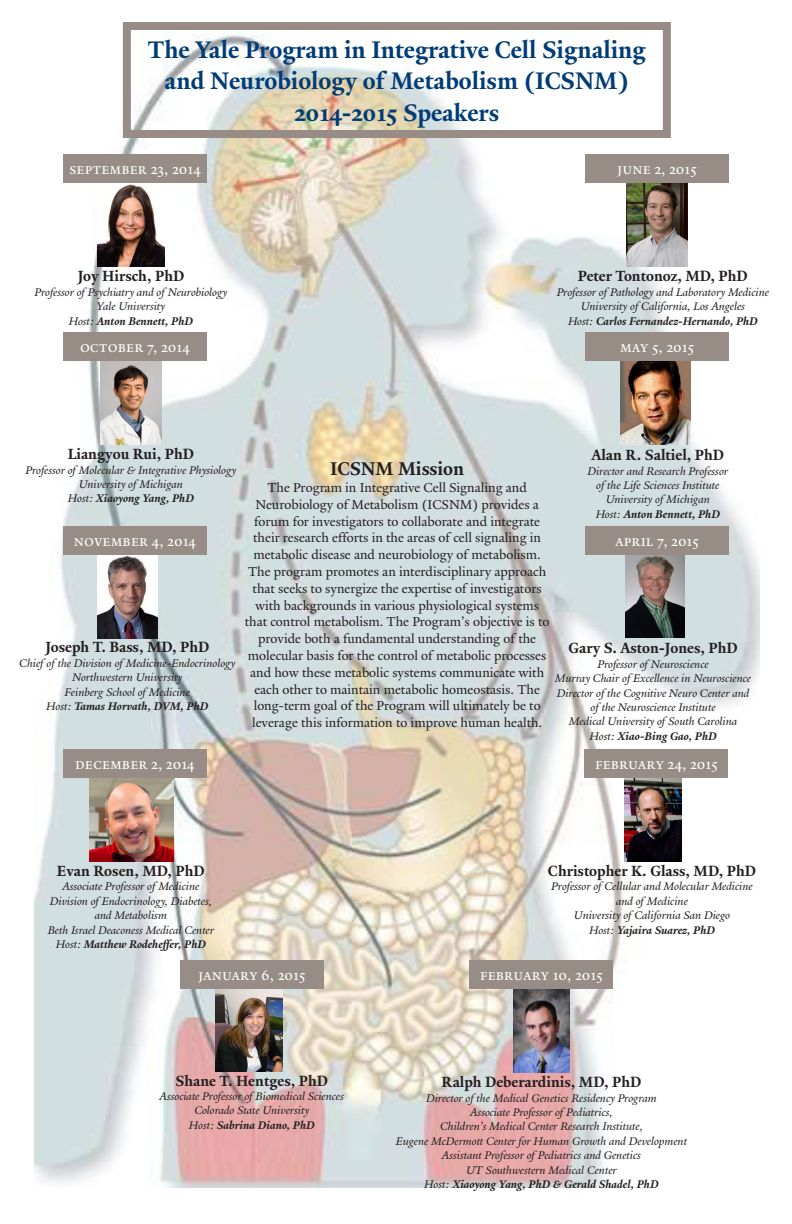
<style>
.page{position:relative;width:792px;height:1224px;background:#fff}
.page>*{position:absolute;margin:0;border:0;box-sizing:border-box;transform-origin:0 0}
.t1{font:700 26px/31.2px "Yale Design";color:#013c76;text-align:center}
.t2{font:700 20px "Yale Design";color:#231f20}
.t3{font:700 16px "Yale Design";color:#231f20}
.t4{font:16px "Yale Design Web Small Cap";color:#fff}
.t5{font:14px/16.8px "Yale Design";color:#231f20;text-align:center}
.t6{font:italic 12px/14.4px "Yale Design";color:#231f20;text-align:center}
.t7{font:italic 700 12px "Yale Design";color:#231f20}
.s1{font-weight:400}
</style>
<div class="page">
<img style="left:34px;top:34px;width:725px;height:1154px">
<div style="left:123px;top:22px;width:548px;height:116px;border:8px solid #978d86"></div>
<img style="left:101px;top:361px;width:61px;height:84px">
<img style="left:97px;top:555px;width:60px;height:84px">
<img style="left:89px;top:777px;width:84px;height:84px">
<img style="left:216px;top:989px;width:67px;height:82px">
<img style="left:513px;top:989px;width:57px;height:84px">
<img style="left:625px;top:777px;width:56px;height:84px">
<img style="left:626px;top:555px;width:59px;height:83px">
<img style="left:620px;top:361px;width:70px;height:84px">
<img style="left:627px;top:183px;width:60px;height:84px">
<img style="left:97px;top:183px;width:67px;height:84px">
<div style="left:585px;top:154px;width:144px;height:29px;background:#978d86"></div>
<div style="left:585px;top:332px;width:144px;height:29px;background:#978d86"></div>
<div style="left:585px;top:526px;width:144px;height:29px;background:#978d86"></div>
<div style="left:584px;top:749px;width:144px;height:28px;background:#978d86"></div>
<div style="left:469px;top:960px;width:144px;height:29px;background:#978d86"></div>
<div style="left:180px;top:960px;width:144px;height:29px;background:#978d86"></div>
<div style="left:63px;top:749px;width:144px;height:28px;background:#978d86"></div>
<div style="left:63px;top:526px;width:144px;height:29px;background:#978d86"></div>
<div style="left:63px;top:332px;width:144px;height:29px;background:#978d86"></div>
<div style="left:63px;top:154px;width:144px;height:29px;background:#978d86"></div>
<p class="t1" style="left:148px;top:34px;width:499px">The Yale Program in Integrative Cell Signaling and Neurobiology of Metabolism (ICSNM)</p>
<p class="t1" style="left:295px;top:97px;width:206px">2014-2015 Speakers</p>
<p class="t4" style="left:69px;top:160px;width:133px">September 23, 2014</p>
<p class="t4" style="left:617px;top:160px;width:81px">june 2, 2015</p>
<p class="t3" style="left:77px;top:267px;width:108px">Joy Hirsch, PhD</p>
<p class="t6" style="left:34px;top:285px;width:194px">Professor of Psychiatry and of Neurobiology</p>
<p class="t6" style="left:97px;top:299px;width:70px">Yale University</p>
<p class="t7" style="left:69px;top:314px;width:126px"><span class="s1">Host:</span> Anton Bennett, PhD</p>
<p class="t4" style="left:80px;top:338px;width:111px">October 7, 2014</p>
<p class="t3" style="left:578px;top:267px;width:171px">Peter Tontonoz, MD, PhD</p>
<p class="t6" style="left:557px;top:285px;width:214px">Professor of Pathology and Laboratory Medicine</p>
<p class="t6" style="left:581px;top:299px;width:166px">University of California, Los Angeles</p>
<p class="t7" style="left:568px;top:314px;width:191px"><span class="s1">Host:</span> Carlos Fernandez-Hernando, PhD</p>
<p class="t4" style="left:620px;top:338px;width:75px">may 5, 2015</p>
<p class="t3" style="left:68px;top:445px;width:128px">Liangyou Rui, PhD</p>
<p class="t6" style="left:25px;top:462px;width:212px">Professor of Molecular &amp; Integrative Physiology</p>
<p class="t6" style="left:79px;top:477px;width:106px">University of Michigan</p>
<p class="t7" style="left:68px;top:491px;width:127px"><span class="s1">Host:</span> Xiaoyong Yang, PhD</p>
<p class="t4" style="left:74px;top:532px;width:124px">November 4, 2014</p>
<p class="t3" style="left:45px;top:638px;width:166px">Joseph T. Bass, MD, PhD</p>
<p class="t6" style="left:19px;top:656px;width:218px">Chief of the Division of Medicine-Endocrinology</p>
<p class="t6" style="left:72px;top:670px;width:112px">Northwestern University</p>
<p class="t6" style="left:65px;top:685px;width:127px">Feinberg School of Medicine</p>
<p class="t7" style="left:46px;top:699px;width:164px"><span class="s1">Host:</span> Tamas Horvath, DVM, PhD</p>
<p class="t3" style="left:591px;top:446px;width:134px">Alan R. Saltiel, PhD</p>
<p class="t6" style="left:587px;top:464px;width:142px">Director and Research Professor</p>
<p class="t6" style="left:596px;top:478px;width:125px">of the Life Sciences Institute</p>
<p class="t6" style="left:606px;top:492px;width:106px">University of Michigan</p>
<p class="t7" style="left:596px;top:507px;width:126px"><span class="s1">Host:</span> Anton Bennett, PhD</p>
<p class="t2" style="left:330px;top:457px;width:136px">ICSNM Mission</p>
<p class="t5" style="left:267px;top:479px;width:261px">The Program in Integrative Cell Signaling and</p>
<p class="t5" style="left:255px;top:496px;width:285px">Neurobiology of Metabolism (ICSNM) provides a</p>
<p class="t5" style="left:245px;top:513px;width:306px">forum for investigators to collaborate and integrate their research efforts in the areas of cell signaling in metabolic disease and neurobiology of metabolism.<br>The program promotes an interdisciplinary approach that seeks to synergize the expertise of investigators with backgrounds in various physiological systems that control metabolism. The Program’s objective is to</p>
<p class="t5" style="left:258px;top:630px;width:279px">provide both a fundamental understanding of the</p>
<p class="t5" style="left:248px;top:647px;width:300px">molecular basis for the control of metabolic processes and how these metabolic systems communicate with each other to maintain metabolic homeostasis. The long-term goal of the Program will ultimately be to leverage this information to improve human health.</p>
<p class="t4" style="left:615px;top:532px;width:85px">april 7, 2015</p>
<p class="t3" style="left:568px;top:639px;width:171px">Gary S. Aston-Jones, PhD</p>
<p class="t6" style="left:597px;top:657px;width:113px">Professor of Neuroscience</p>
<p class="t6" style="left:555px;top:671px;width:198px">Murray Chair of Excellence in Neuroscience</p>
<p class="t6" style="left:557px;top:686px;width:194px">Director of the Cognitive Neuro Center and of the Neuroscience Institute</p>
<p class="t6" style="left:569px;top:714px;width:170px">Medical University of South Carolina</p>
<p class="t7" style="left:590px;top:729px;width:129px"><span class="s1">Host:</span> Xiao-Bing Gao, PhD</p>
<p class="t4" style="left:75px;top:755px;width:121px">December 2, 2014</p>
<p class="t4" style="left:595px;top:755px;width:124px">February 24, 2015</p>
<p class="t3" style="left:57px;top:861px;width:149px">Evan Rosen, MD, PhD</p>
<p class="t6" style="left:62px;top:879px;width:139px">Associate Professor of Medicine</p>
<p class="t6" style="left:50px;top:894px;width:164px">Division of Endocrinology, Diabetes,</p>
<p class="t6" style="left:95px;top:908px;width:74px">and Metabolism</p>
<p class="t6" style="left:48px;top:922px;width:168px">Beth Israel Deaconess Medical Center</p>
<p class="t7" style="left:56px;top:937px;width:152px"><span class="s1">Host:</span> Matthew Rodeheffer, PhD</p>
<p class="t3" style="left:548px;top:861px;width:209px">Christopher K. Glass, MD, PhD</p>
<p class="t6" style="left:551px;top:879px;width:203px">Professor of Cellular and Molecular Medicine and of Medicine</p>
<p class="t6" style="left:574px;top:908px;width:158px">University of California San Diego</p>
<p class="t7" style="left:589px;top:923px;width:127px"><span class="s1">Host:</span> Yajaira Suarez, PhD</p>
<p class="t4" style="left:198px;top:966px;width:108px">January 6, 2015</p>
<p class="t4" style="left:480px;top:966px;width:124px">february 10, 2015</p>
<p class="t3" style="left:175px;top:1071px;width:154px">Shane T. Hentges, PhD</p>
<p class="t6" style="left:160px;top:1089px;width:186px">Associate Professor of Biomedical Sciences</p>
<p class="t6" style="left:194px;top:1103px;width:116px">Colorado State University</p>
<p class="t7" style="left:189px;top:1118px;width:127px"><span class="s1">Host:</span> Sabrina Diano, PhD</p>
<p class="t3" style="left:441px;top:1073px;width:201px">Ralph Deberardinis, MD, PhD</p>
<p class="t6" style="left:426px;top:1090px;width:232px">Director of the Medical Genetics Residency Program</p>
<p class="t6" style="left:470px;top:1105px;width:144px">Associate Professor of Pediatrics,</p>
<p class="t6" style="left:440px;top:1119px;width:204px">Children’s Medical Center Research Institute,</p>
<p class="t6" style="left:396px;top:1134px;width:293px">Eugene McDermott Center for Human Growth and Development</p>
<p class="t6" style="left:442px;top:1148px;width:200px">Assistant Professor of Pediatrics and Genetics</p>
<p class="t6" style="left:466px;top:1162px;width:152px">UT Southwestern Medical Center</p>
<p class="t7" style="left:424px;top:1177px;width:236px"><span class="s1">Host:</span> Xiaoyong Yang, PhD &amp; Gerald Shadel, PhD</p>
</div>
